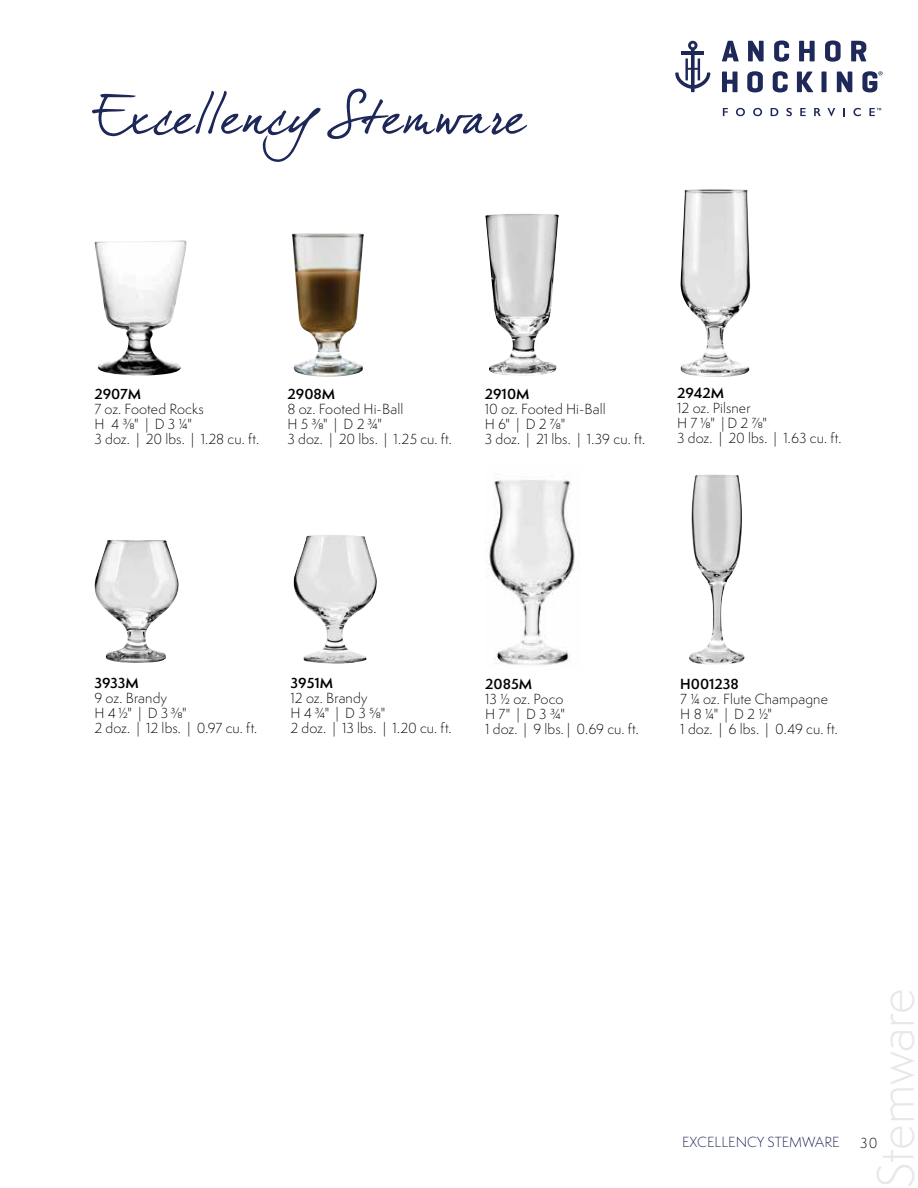
<style>
.page{position:relative;width:918px;height:1188px;background:#fff}
.page>*{position:absolute;margin:0;border:0;box-sizing:border-box;transform-origin:0 0}
.t1{font:54px "dear Joesmooth";color:#1d2758}
.t2{font:300 48px "Semplicita Pro";letter-spacing:-.005em;color:#e6e7e8}
.t3{font:300 13.5px/15px "Semplicita Pro";letter-spacing:.005em;color:#000}
.t4{font:600 13.5px "Semplicita Pro";color:#000}
.t5{font:300 13.5px "Semplicita Pro";color:#1d2758}
</style>
<div class="page">
<img style="left:680px;top:189px;width:71px;height:188px">
<img style="left:292px;top:233px;width:72px;height:144px">
<img style="left:485px;top:214px;width:74px;height:162px">
<img style="left:94px;top:240px;width:92px;height:136px">
<svg style="left:722px;top:41px;width:17px;height:20px"></svg>
<svg style="left:748px;top:41px;width:16px;height:20px"></svg>
<svg style="left:774px;top:40px;width:15px;height:22px"></svg>
<svg style="left:799px;top:41px;width:16px;height:20px"></svg>
<svg style="left:825px;top:40px;width:16px;height:22px"></svg>
<svg style="left:851px;top:41px;width:15px;height:20px"></svg>
<svg style="left:722px;top:72px;width:16px;height:20px"></svg>
<svg style="left:747px;top:71px;width:16px;height:21px"></svg>
<svg style="left:773px;top:71px;width:15px;height:21px"></svg>
<svg style="left:797px;top:72px;width:16px;height:20px"></svg>
<div style="left:822px;top:72px;width:5px;height:20px;background:#1e2859"></div>
<svg style="left:837px;top:72px;width:15px;height:20px"></svg>
<svg style="left:862px;top:71px;width:21px;height:21px"></svg>
<svg style="left:675px;top:41px;width:35px;height:51px"></svg>
<svg style="left:723px;top:108px;width:5px;height:8px"></svg>
<svg style="left:736px;top:108px;width:9px;height:8px"></svg>
<svg style="left:753px;top:108px;width:9px;height:8px"></svg>
<svg style="left:771px;top:108px;width:7px;height:8px"></svg>
<svg style="left:786px;top:108px;width:6px;height:8px"></svg>
<svg style="left:800px;top:108px;width:6px;height:8px"></svg>
<svg style="left:814px;top:108px;width:7px;height:8px"></svg>
<svg style="left:827px;top:108px;width:8px;height:8px"></svg>
<svg style="left:843px;top:108px;width:2px;height:8px"></svg>
<svg style="left:853px;top:108px;width:8px;height:8px"></svg>
<svg style="left:869px;top:108px;width:12px;height:8px"></svg>
<img style="left:689px;top:474px;width:56px;height:191px">
<img style="left:94px;top:540px;width:85px;height:123px">
<img style="left:293px;top:535px;width:84px;height:129px">
<img style="left:488px;top:476px;width:87px;height:189px">
<h1 class="t1" style="left:95px;top:82px;width:431px">ExcellencyStemware</h1>
<p class="t4" style="left:94px;top:384px;width:48px">2907M</p>
<p class="t3" style="left:94px;top:402px;width:166px">7 oz. Footed Rocks<br>H 4 3/8" | D 3 1/4"<br>3 doz. | 20 lbs. | 1.28 cu. ft.</p>
<p class="t4" style="left:287px;top:384px;width:49px">2908M</p>
<p class="t3" style="left:287px;top:402px;width:166px">8 oz. Footed Hi-Ball<br>H 5 3/8" | D 2 3/4"<br>3 doz. | 20 lbs. | 1.25 cu. ft.</p>
<p class="t4" style="left:485px;top:384px;width:46px">2910M</p>
<p class="t3" style="left:485px;top:401px;width:162px">10 oz. Footed Hi-Ball<br>H 6" | D 2 7/8"<br>3 doz. | 21 lbs. | 1.39 cu. ft.</p>
<p class="t4" style="left:677px;top:383px;width:49px">2942M</p>
<p class="t3" style="left:677px;top:401px;width:166px">12 oz. Pilsner<br>H 7 1/8" | D 2 7/8"<br>3 doz. | 20 lbs. | 1.63 cu. ft.</p>
<p class="t4" style="left:94px;top:673px;width:46px">3933M</p>
<p class="t3" style="left:94px;top:690px;width:164px">9 oz. Brandy<br>H 4 1/2" | D 3 3/8"<br>2 doz. | 12 lbs. | 0.97 cu. ft.</p>
<p class="t4" style="left:290px;top:673px;width:44px">3951M</p>
<p class="t3" style="left:290px;top:690px;width:163px">12 oz. Brandy<br>H 4 3/4" | D 3 5/8"<br>2 doz. | 13 lbs. | 1.20 cu. ft.</p>
<p class="t4" style="left:485px;top:674px;width:49px">2085M</p>
<p class="t3" style="left:485px;top:692px;width:155px">13 1/2 oz. Poco<br>H 7" | D 3 3/4"<br>1 doz. | 9 lbs. | 0.69 cu. ft.</p>
<p class="t4" style="left:680px;top:674px;width:60px">H001238</p>
<p class="t3" style="left:680px;top:692px;width:159px">7 1/4 oz. Flute Champagne<br>H 8 1/4" | D 2 1/2"<br>1 doz. | 6 lbs. | 0.49 cu. ft.</p>
<h2 class="t2" style="left:864px;top:1188px;width:202px;rotate:-90deg">Stemware</h2>
<p class="t5" style="left:682px;top:1133px;width:159px">EXCELLENCY STEMWARE</p>
<p class="t3" style="left:860px;top:1135px;width:19px">30</p>
</div>
